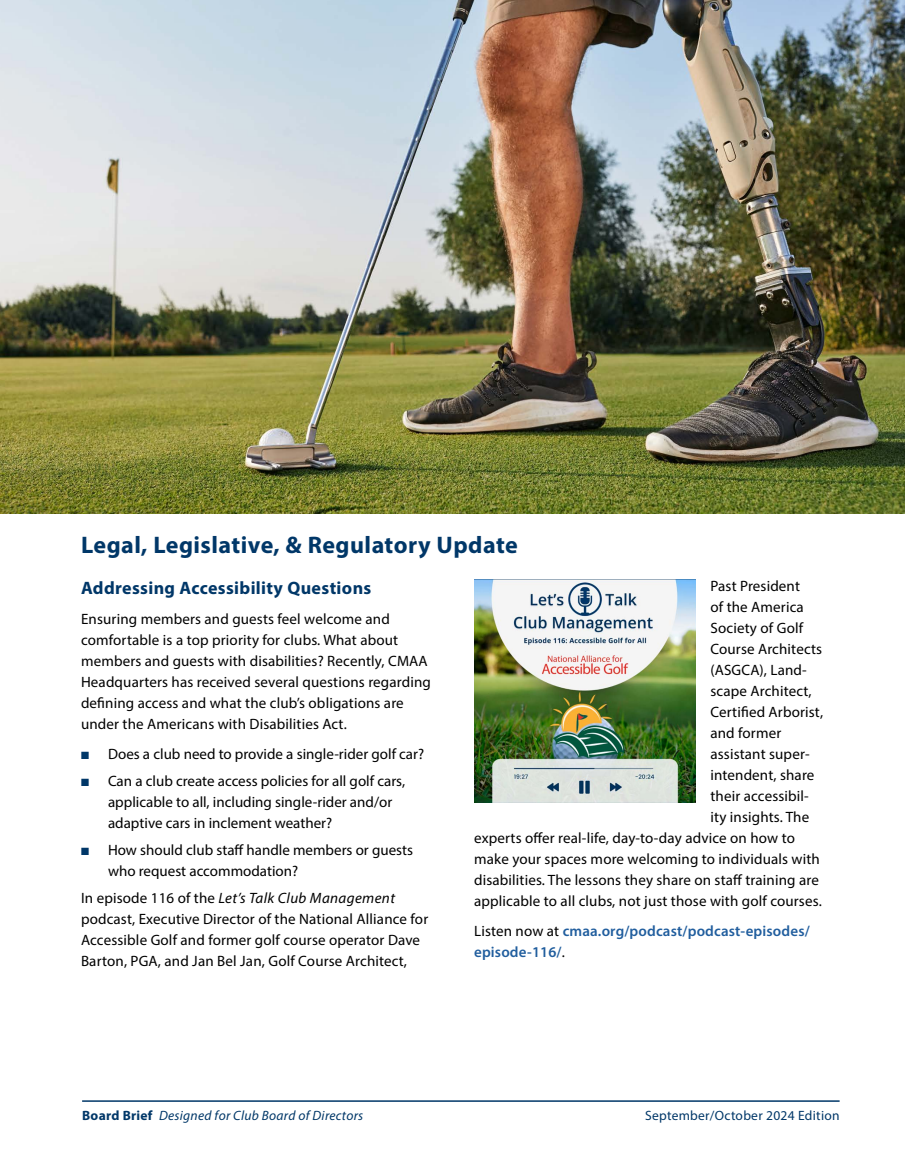
<style>
.page{position:relative;width:905px;height:1175px;background:#fff}
.page>*{position:absolute;margin:0;border:0;box-sizing:border-box;transform-origin:0 0}
.HeadB{font:700 24px "Myriad Pro";letter-spacing:.02em;color:#003768}
.HeadC{font:700 18px "Myriad Pro";letter-spacing:.02em;color:#003768}
.BodyA{font:15px/21px "Myriad Pro";letter-spacing:.01em;color:#000}
.BodyA-2{font:600 15px/21px "Myriad Pro";letter-spacing:.01em;color:#215e9e}
.t1{font:italic 13.5px "Myriad Pro";letter-spacing:.02em;color:#003768}
.t2{font:13.5px "Myriad Pro";letter-spacing:.02em;color:#003768}
.s1{color:#003768}
.s2{font-style:italic}
.s3{font-weight:400;color:#000}
.s4{font-weight:700;font-style:normal}
</style>
<div class="page">
<hr style="left:82px;top:1100px;width:757px;height:1px;background:#003768">
<img style="left:0;top:0;width:904px;height:513px">
<img style="left:474px;top:580px;width:221px;height:222px">
<p class="HeadB" style="left:81px;top:529px;width:438px">Legal, Legislative, &amp; Regulatory Update</p>
<p class="HeadC" style="left:81px;top:575px;width:292px">Addressing Accessibility Questions</p>
<p class="BodyA" style="left:81px;top:607px;width:351px">Ensuring members and guests feel welcome and comfortable is a top priority for clubs. What about members and guests with disabilities? Recently, CMAA Headquarters has received several questions regarding defining access and what the club’s obligations are under the Americans with Disabilities Act.</p>
<p class="BodyA" style="left:81px;top:742px;width:345px"><span class="s1">■</span> Does a club need to provide a single-rider golf car?</p>
<p class="BodyA" style="left:108px;top:769px;width:298px;text-indent:-27px"><span class="s1">■</span> Can a club create access policies for all golf cars, applicable to all, including single-rider and/or adaptive cars in inclement weather?</p>
<p class="BodyA" style="left:108px;top:838px;width:306px;text-indent:-27px"><span class="s1">■</span> How should club staff handle members or guests who request accommodation?</p>
<p class="BodyA" style="left:81px;top:886px;width:349px">In episode 116 of the <span class="s2">Let’s Talk Club Management </span>podcast, Executive Director of the National Alliance for Accessible Golf and former golf course operator Dave Barton, PGA, and Jan Bel Jan, Golf Course Architect,</p>
<p class="BodyA" style="left:710px;top:575px;width:91px">Past President</p>
<p class="BodyA" style="left:710px;top:596px;width:95px">of the America</p>
<p class="BodyA" style="left:710px;top:617px;width:94px">Society of Golf</p>
<p class="BodyA" style="left:710px;top:638px;width:113px">Course Architects</p>
<p class="BodyA" style="left:710px;top:659px;width:98px">(ASGCA), Land-</p>
<p class="BodyA" style="left:710px;top:680px;width:103px">scape Architect,</p>
<p class="BodyA" style="left:710px;top:701px;width:114px">Certified Arborist,</p>
<p class="BodyA" style="left:710px;top:722px;width:72px">and former</p>
<p class="BodyA" style="left:710px;top:743px;width:101px">assistant super-</p>
<p class="BodyA" style="left:710px;top:764px;width:105px">intendent, share</p>
<p class="BodyA" style="left:710px;top:785px;width:100px">their accessibil-</p>
<p class="BodyA" style="left:710px;top:806px;width:100px">ity insights. The</p>
<p class="BodyA" style="left:474px;top:827px;width:322px">experts offer real-life, day-to-day advice on how to</p>
<p class="BodyA" style="left:474px;top:848px;width:347px">make your spaces more welcoming to individuals with</p>
<p class="BodyA" style="left:474px;top:869px;width:346px">disabilities. The lessons they share on staff training are</p>
<p class="BodyA" style="left:474px;top:890px;width:349px">applicable to all clubs, not just those with golf courses.</p>
<p class="BodyA-2" style="left:474px;top:920px;width:337px"><span class="s3">Listen now at</span> cmaa.org/podcast/podcast-episodes/ episode-116/<span class="s3">.</span></p>
<p class="t1" style="left:82px;top:1107px;width:283px"><span class="s4">Board Brief</span> Designed for Club Board of Directors</p>
<p class="t2" style="left:645px;top:1107px;width:196px">September/October 2024 Edition</p>
</div>
